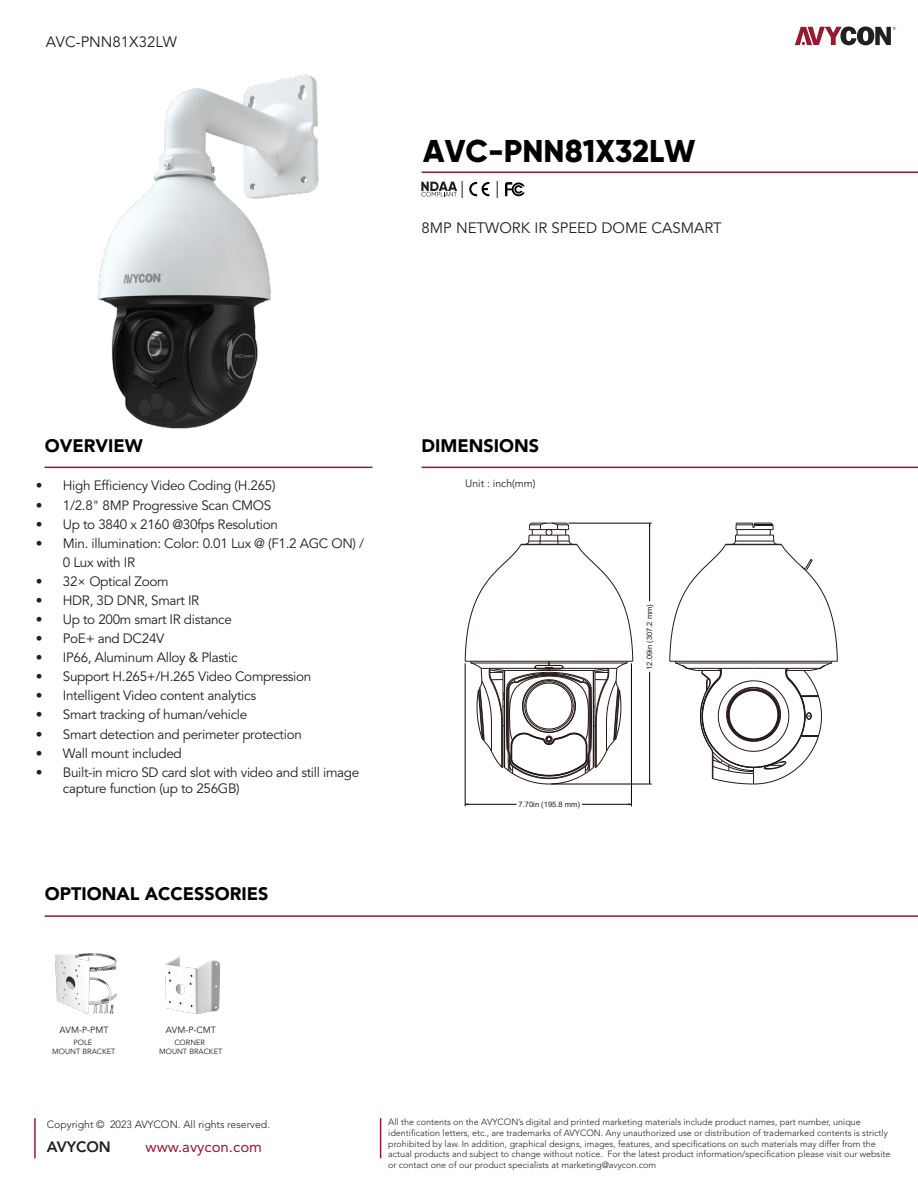
<style>
.page{position:relative;width:918px;height:1188px;background:#fff}
.page>*{position:absolute;margin:0;border:0;box-sizing:border-box;transform-origin:0 0}
.t1{font:800 31.5px "Gilroy";color:#000}
.t2{font:900 18px "Avenir LT Std";color:#000}
.t3{font:15px "Avenir LT Std";color:#231f20}
.t4{font:15px "Avenir LT Std";color:#951a32}
.t5{font:800 15px "Avenir LT Std";color:#231f20}
.t6{font:13.5px/19px "Avenir LT Std";letter-spacing:-.025em;color:#231f20}
.t7{font:300 10.5px "Avenir LT Std";color:#231f20}
.t8{font:10.5px "Avenir LT Std";color:#221f1f}
.t9{font:300 9px/10.8px "Avenir LT Std";color:#231f20}
.t10{font:9px "Avenir LT Std";color:#221f1f}
.t11{font:7.5px/9px "Avenir LT Std";color:#221f1f;text-align:center}
.t12{font:7.5px "Arial";color:#221f1f}
</style>
<div class="page">
<hr style="left:422px;top:467px;width:496px;height:1px;background:#931a33">
<hr style="left:45px;top:915px;width:873px;height:2px;background:#931a33">
<hr style="left:422px;top:172px;width:496px;height:1px;background:#931a33">
<svg style="left:795px;top:27px;width:101px;height:18px"></svg>
<hr style="left:34px;top:1118px;width:2px;height:40px;background:#951a32">
<hr style="left:380px;top:1118px;width:1px;height:40px;background:#951a32">
<img style="left:44px;top:74px;width:385px;height:395px">
<svg style="left:669px;top:523px;width:169px;height:261px"></svg>
<hr style="left:675px;top:663px;width:157px;height:1px;background:#231916">
<svg style="left:465px;top:523px;width:168px;height:261px"></svg>
<hr style="left:551px;top:784px;width:101px;height:1px;background:#000">
<hr style="left:569px;top:523px;width:83px;height:1px;background:#000">
<hr style="left:649px;top:672px;width:1px;height:112px;background:#000">
<hr style="left:649px;top:523px;width:1px;height:78px;background:#000">
<hr style="left:631px;top:663px;width:1px;height:143px;background:#000">
<hr style="left:465px;top:663px;width:1px;height:143px;background:#000">
<hr style="left:582px;top:804px;width:49px;height:1px;background:#000">
<hr style="left:465px;top:804px;width:52px;height:1px;background:#000">
<img style="left:55px;top:954px;width:61px;height:59px">
<img style="left:165px;top:956px;width:55px;height:57px">
<svg style="left:497px;top:181px;width:1px;height:17px"></svg>
<svg style="left:505px;top:182px;width:20px;height:14px"></svg>
<svg style="left:469px;top:182px;width:20px;height:14px"></svg>
<svg style="left:421px;top:181px;width:42px;height:17px"></svg>
<h3 class="t3" style="left:46px;top:33px;width:133px">AVC-PNN81X32LW</h3>
<h1 class="t1" style="left:423px;top:131px;width:274px">AVC-PNN81X32LW</h1>
<h3 class="t3" style="left:422px;top:219px;width:302px">8MP NETWORK IR SPEED DOME CASMART</h3>
<h2 class="t2" style="left:45px;top:435px;width:99px">OVERVIEW</h2>
<h2 class="t2" style="left:422px;top:435px;width:119px">DIMENSIONS</h2>
<h3 class="t6" style="left:36px;top:477px;width:241px">• High Efficiency Video Coding (H.265)</h3>
<p class="t8" style="left:465px;top:478px;width:72px">Unit : inch(mm)</p>
<h3 class="t6" style="left:36px;top:496px;width:237px">• 1/2.8" 8MP Progressive Scan CMOS</h3>
<h3 class="t6" style="left:36px;top:515px;width:244px">• Up to 3840 x 2160 @30fps Resolution</h3>
<h3 class="t6" style="left:63px;top:534px;width:303px;text-indent:-27px">• Min. illumination: Color: 0.01 Lux @ (F1.2 AGC ON) /<br>0 Lux with IR</h3>
<h3 class="t6" style="left:36px;top:572px;width:134px">• 32× Optical Zoom</h3>
<h3 class="t6" style="left:36px;top:591px;width:165px">• HDR, 3D DNR, Smart IR</h3>
<h3 class="t6" style="left:36px;top:610px;width:198px">• Up to 200m smart IR distance</h3>
<h3 class="t6" style="left:36px;top:629px;width:130px">• PoE+ and DC24V</h3>
<h3 class="t6" style="left:36px;top:648px;width:203px">• IP66, Aluminum Alloy &amp; Plastic</h3>
<h3 class="t6" style="left:36px;top:667px;width:277px">• Support H.265+/H.265 Video Compression</h3>
<h3 class="t6" style="left:36px;top:687px;width:222px">• Intelligent Video content analytics</h3>
<h3 class="t6" style="left:36px;top:706px;width:213px">• Smart tracking of human/vehicle</h3>
<h3 class="t6" style="left:36px;top:725px;width:268px">• Smart detection and perimeter protection</h3>
<h3 class="t6" style="left:36px;top:744px;width:147px">• Wall mount included</h3>
<h3 class="t6" style="left:63px;top:764px;width:298px;line-height:16.4px;text-indent:-27px">• Built-in micro SD card slot with video and still image capture function (up to 256GB)</h3>
<h2 class="t2" style="left:45px;top:883px;width:225px">OPTIONAL ACCESSORIES</h2>
<p class="t10" style="left:59px;top:1025px;width:51px">AVM-P-PMT</p>
<p class="t11" style="left:52px;top:1038px;width:65px">POLE<br>MOUNT BRACKET</p>
<p class="t10" style="left:166px;top:1025px;width:52px">AVM-P-CMT</p>
<p class="t11" style="left:159px;top:1038px;width:65px">CORNER<br>MOUNT BRACKET</p>
<p class="t12" style="left:519px;top:799px;width:63px">7.70in (195.8 mm)</p>
<p class="t12" style="left:645px;top:670px;width:67px;rotate:-90deg">12.09in (307.2 mm)</p>
<p class="t7" style="left:47px;top:1118px;width:225px">Copyright © 2023 AVYCON. All rights reserved.</p>
<p class="t9" style="left:388px;top:1117px;width:504px">All the contents on the AVYCON’s digital and printed marketing materials include product names, part number, unique identification letters, etc., are trademarks of AVYCON. Any unauthorized use or distribution of trademarked contents is strictly prohibited by law. In addition, graphical designs, images, features, and specifications on such materials may differ from the actual products and subject to change without notice. For the latest product information/specification please visit our website or contact one of our product specialists at marketing@avycon.com</p>
<h3 class="t5" style="left:47px;top:1138px;width:66px">AVYCON</h3>
<h3 class="t4" style="left:146px;top:1138px;width:118px">www.avycon.com</h3>
</div>
